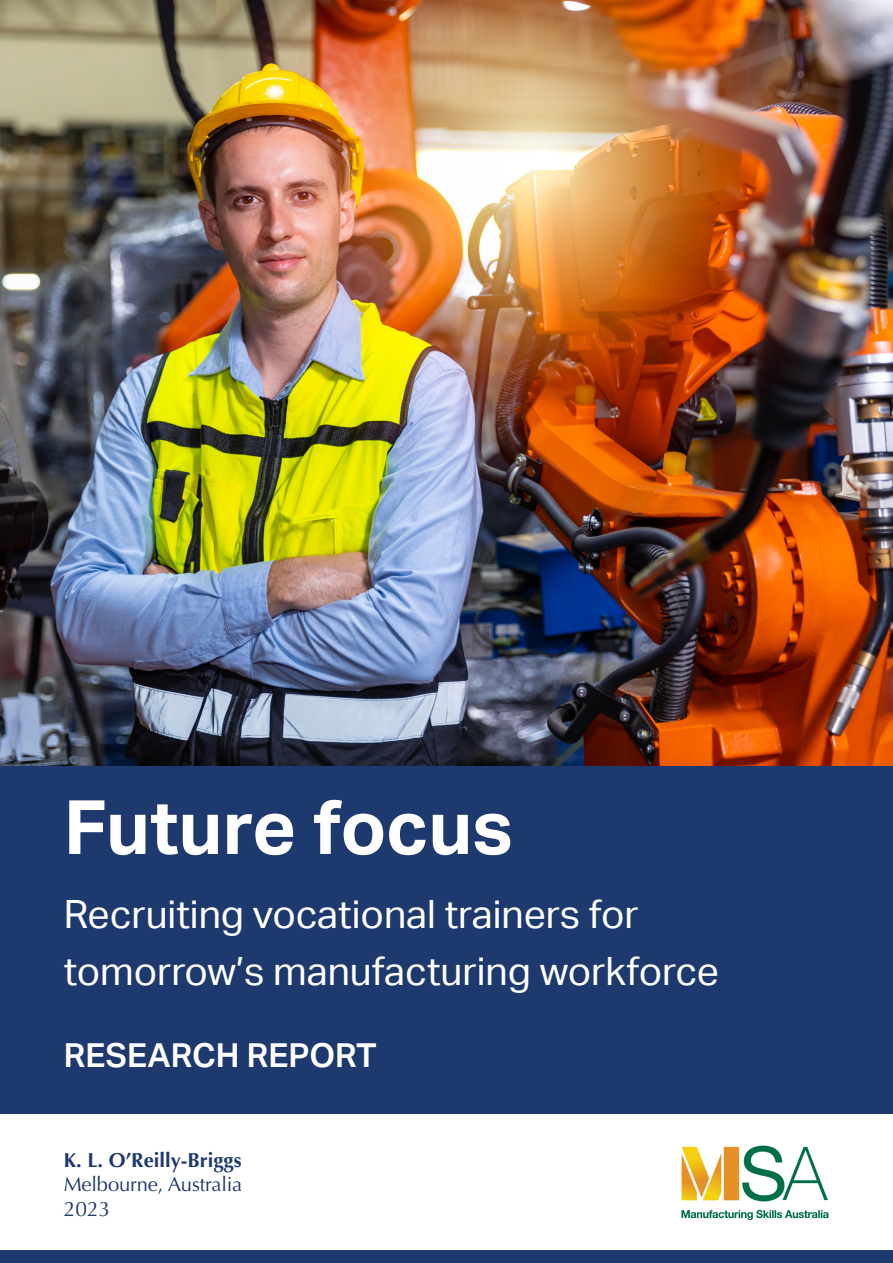
<style>
.page{position:relative;width:893px;height:1263px;background:#fff}
.page>*{position:absolute;margin:0;border:0;box-sizing:border-box;transform-origin:0 0}
.t1{font:700 75px "Aktiv Grotesk";color:#fff}
.t2{font:39px/57px "Aktiv Grotesk";color:#fff}
.t3{font:600 33px "Aktiv Grotesk";color:#fff}
.t4{font:21px "Optima";color:#1e396e}
.t5{font:700 20.25px "Optima";color:#1e396e}
.t6{font:20.25px "Optima";letter-spacing:-.01em;color:#1e396e}
</style>
<div class="page">
<div style="left:0;top:755px;width:893px;height:359px;background:#1e396e"></div>
<div style="left:0;top:1250px;width:893px;height:13px;background:#1e396e"></div>
<img style="left:0;top:0;width:893px;height:765px">
<img style="left:681px;top:1145px;width:148px;height:74px">
<p class="t1" style="left:64px;top:784px;width:450px">Future focus</p>
<p class="t2" style="left:64px;top:886px;width:657px">Recruiting vocational trainers for tomorrow’s manufacturing workforce</p>
<p class="t3" style="left:64px;top:1036px;width:314px">RESEARCH REPORT</p>
<p class="t5" style="left:64px;top:1148px;width:179px">K. L. O’Reilly-Briggs</p>
<p class="t6" style="left:64px;top:1173px;width:180px">Melbourne, Australia</p>
<p class="t4" style="left:64px;top:1197px;width:48px">2023</p>
</div>
